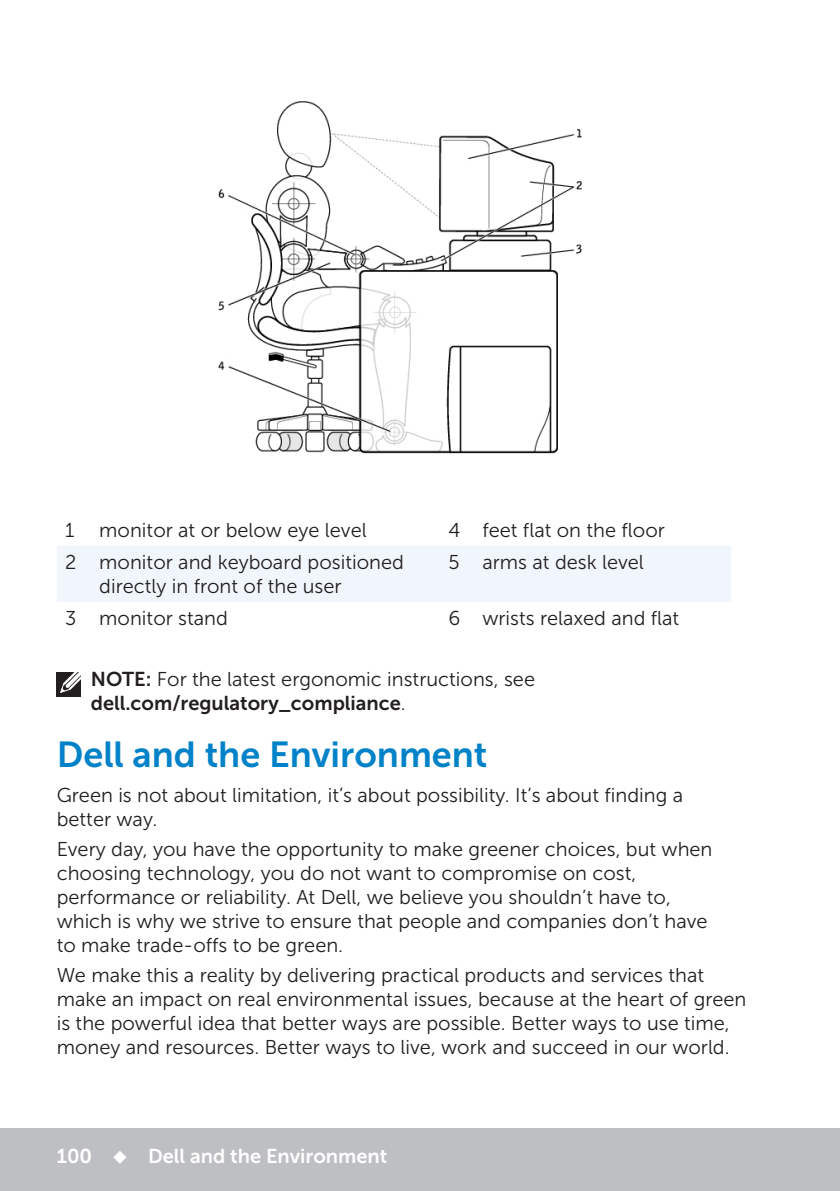
<style>
.page{position:relative;width:840px;height:1191px;background:#fff}
.page>*{position:absolute;margin:0;border:0;box-sizing:border-box;transform-origin:0 0}
.Head1{font:36px "Museo Sans For Dell 700";color:#0082c8}
.Paragraph{font:20px/24px "Museo Sans For Dell 300";color:#231f20}
.Table_Paragraph{font:20px/24px "Museo Sans For Dell 300";color:#231f20}
.Note{font:20px/24px "Museo Sans For Dell 300";color:#231f20}
.t1{font:20px "Museo Sans For Dell 700";color:#fff}
.s1{font-family:"Museo Sans For Dell 700"}
</style>
<div class="page">
<div style="left:0;top:1128px;width:839px;height:63px;background:#bebfc2"></div>
<img style="left:218px;top:101px;width:364px;height:353px">
<div style="left:57px;top:546px;width:673px;height:55px;background:#f0f6fb"></div>
<div style="left:57px;top:672px;width:24px;height:24px;background:#231f20"></div>
<svg style="left:60px;top:672px;width:21px;height:21px"></svg>
<p class="Table_Paragraph" style="left:65px;top:518px;width:11px">1</p>
<p class="Table_Paragraph" style="left:99px;top:518px;width:269px">monitor at or below eye level</p>
<p class="Table_Paragraph" style="left:448px;top:518px;width:13px">4</p>
<p class="Table_Paragraph" style="left:482px;top:518px;width:184px">feet flat on the floor</p>
<p class="Table_Paragraph" style="left:65px;top:550px;width:13px">2</p>
<p class="Table_Paragraph" style="left:99px;top:550px;width:306px">monitor and keyboard positioned directly in front of the user</p>
<p class="Table_Paragraph" style="left:448px;top:550px;width:13px">5</p>
<p class="Table_Paragraph" style="left:482px;top:550px;width:163px">arms at desk level</p>
<p class="Table_Paragraph" style="left:65px;top:606px;width:13px">3</p>
<p class="Table_Paragraph" style="left:99px;top:606px;width:130px">monitor stand</p>
<p class="Table_Paragraph" style="left:448px;top:606px;width:13px">6</p>
<p class="Table_Paragraph" style="left:482px;top:606px;width:198px">wrists relaxed and flat</p>
<p class="Note" style="left:91px;top:667px;width:445px"><span class="s1">NOTE:</span> For the latest ergonomic instructions, see <span class="s1">dell.com/regulatory_compliance</span>.</p>
<p class="Head1" style="left:57px;top:734px;width:432px">Dell and the Environment</p>
<p class="Paragraph" style="left:57px;top:783px;width:627px">Green is not about limitation, it’s about possibility. It’s about finding a better way.</p>
<p class="Paragraph" style="left:57px;top:837px;width:657px">Every day, you have the opportunity to make greener choices, but when choosing technology, you do not want to compromise on cost, performance or reliability. At Dell, we believe you shouldn’t have to, which is why we strive to ensure that people and companies don’t have to make trade-offs to be green.</p>
<p class="Paragraph" style="left:57px;top:963px;width:690px">We make this a reality by delivering practical products and services that make an impact on real environmental issues, because at the heart of green is the powerful idea that better ways are possible. Better ways to use time, money and resources. Better ways to live, work and succeed in our world.</p>
<p class="t1" style="left:57px;top:1144px;width:332px">100 ◆ Dell and the Environment</p>
</div>
